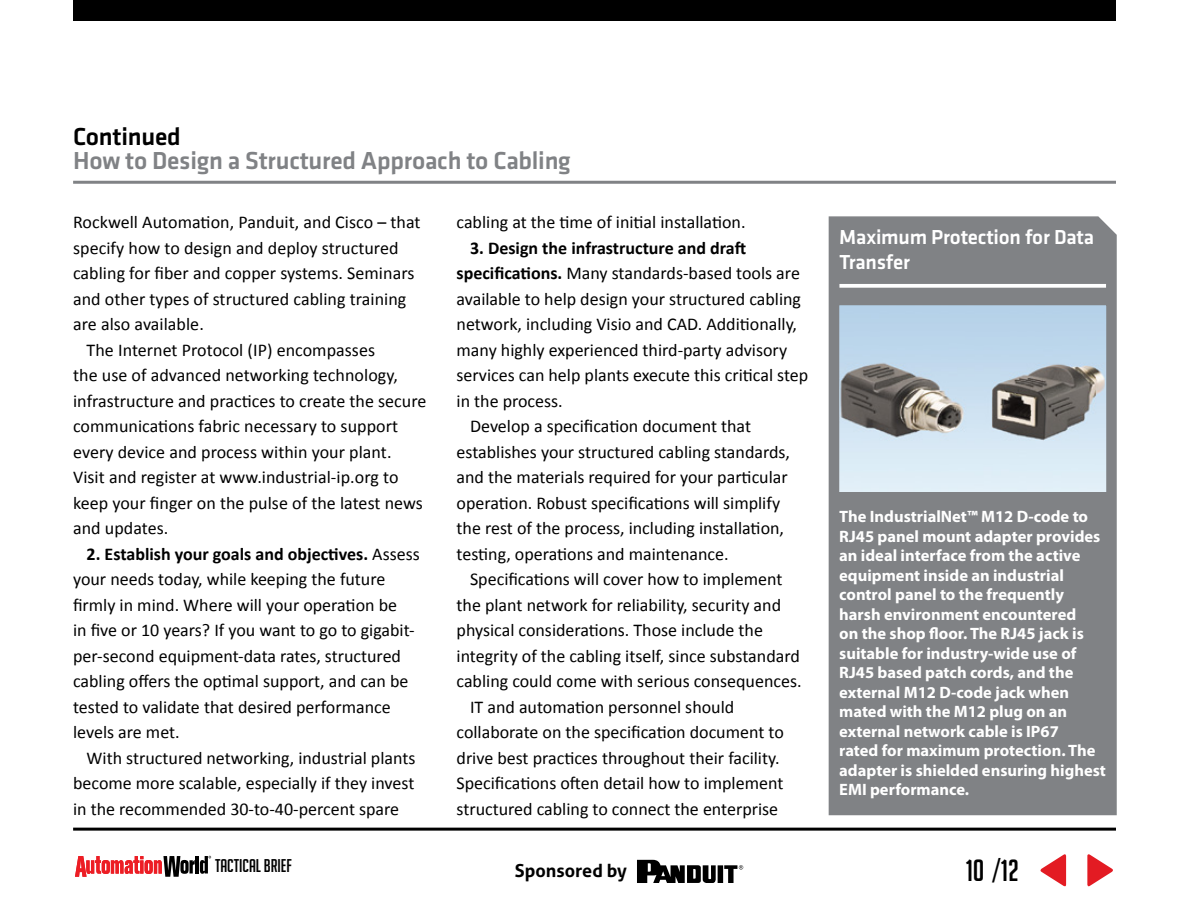
<style>
.page{position:relative;width:1188px;height:918px;background:#fff}
.page>*{position:absolute;margin:0;border:0;box-sizing:border-box;transform-origin:0 0}
.t1{font:30px "Big Noodle Titling";color:#000}
.t2{font:500 25.5px "Klavika";letter-spacing:-.01em;color:#808285}
.t3{font:500 25.5px "Klavika";letter-spacing:-.01em;color:#000}
.t4{font:500 21px/25.2px "Klavika";letter-spacing:-.01em;color:#fff}
.t5{font:18px/25.5px "Calibri";color:#000}
.t6{font:700 18px "Calibri";color:#000}
.t7{font:18px "Big Noodle Titling";color:#000}
.t8{font:700 18px "Aller";color:#000}
.t9{font:700 16.5px/19.5px "Myriad Pro";color:#fff}
.s1{font-weight:700}
</style>
<div class="page">
<svg style="left:75px;top:856px;width:136px;height:21px"></svg>
<svg style="left:1087px;top:854px;width:26px;height:33px"></svg>
<svg style="left:1040px;top:854px;width:26px;height:33px"></svg>
<div style="left:73px;top:0;width:1043px;height:21px;background:#000"></div>
<hr style="left:73px;top:828px;width:1043px;height:3px;background:#000">
<svg style="left:637px;top:860px;width:106px;height:23px"></svg>
<svg style="left:828px;top:216px;width:289px;height:600px"></svg>
<div style="left:838px;top:227px;width:269px;height:574px;background:#808285"></div>
<svg style="left:841px;top:284px;width:264px;height:4px"></svg>
<div style="left:838px;top:226px;width:270px;height:576px;border:2px solid #808285"></div>
<img style="left:841px;top:307px;width:264px;height:184px">
<div style="left:838px;top:304px;width:270px;height:190px;border:2px solid #808285"></div>
<hr style="left:73px;top:181px;width:1043px;height:3px;background:#808285">
<h2 class="t3" style="left:73px;top:122px;width:109px">Continued</h2>
<h2 class="t2" style="left:73px;top:146px;width:499px">How to Design a Structured Approach to Cabling</h2>
<p class="t5" style="left:73px;top:209px;width:349px">Rockwell Automation, Panduit, and Cisco – that</p>
<p class="t5" style="left:73px;top:235px;width:327px">specify how to design and deploy structured</p>
<p class="t5" style="left:73px;top:260px;width:343px">cabling for fiber and copper systems. Seminars</p>
<p class="t5" style="left:73px;top:286px;width:335px">and other types of structured cabling training</p>
<p class="t5" style="left:73px;top:311px;width:132px">are also available.</p>
<p class="t5" style="left:87px;top:337px;width:290px">The Internet Protocol (IP) encompasses</p>
<p class="t5" style="left:73px;top:362px;width:326px">the use of advanced networking technology,</p>
<p class="t5" style="left:73px;top:388px;width:355px">infrastructure and practices to create the secure</p>
<p class="t5" style="left:73px;top:413px;width:327px">communications fabric necessary to support</p>
<p class="t5" style="left:73px;top:439px;width:320px">every device and process within your plant.</p>
<p class="t5" style="left:73px;top:464px;width:327px">Visit and register at www.industrial-ip.org to</p>
<p class="t5" style="left:73px;top:490px;width:351px">keep your finger on the pulse of the latest news</p>
<p class="t5" style="left:73px;top:515px;width:97px">and updates.</p>
<p class="t5" style="left:73px;top:541px;width:348px;text-indent:14px"><span class="s1">2. Establish your goals and objectives.</span> Assess your needs today, while keeping the future firmly in mind. Where will your operation be<br>in five or 10 years? If you want to go to gigabit&shy;per-second equipment-data rates, structured cabling offers the optimal support, and can be tested to validate that desired performance levels are met.</p>
<p class="t5" style="left:73px;top:745px;width:344px;text-align:justify;text-indent:14px">With structured networking, industrial plants become more scalable, especially if they invest in the recommended 30-to-40-percent spare</p>
<p class="t5" style="left:457px;top:209px;width:290px">cabling at the time of initial installation.</p>
<p class="t6" style="left:470px;top:236px;width:278px">3. Design the infrastructure and draft</p>
<p class="t5" style="left:457px;top:260px;width:345px"><span class="s1">specifications.</span> Many standards-based tools are</p>
<p class="t5" style="left:457px;top:286px;width:346px">available to help design your structured cabling</p>
<p class="t5" style="left:457px;top:312px;width:342px">network, including Visio and CAD. Additionally,</p>
<p class="t5" style="left:457px;top:337px;width:332px">many highly experienced third-party advisory</p>
<p class="t5" style="left:457px;top:363px;width:353px">services can help plants execute this critical step</p>
<p class="t5" style="left:457px;top:388px;width:108px">in the process.</p>
<p class="t5" style="left:470px;top:414px;width:283px">Develop a specification document that</p>
<p class="t5" style="left:457px;top:439px;width:335px">establishes your structured cabling standards,</p>
<p class="t5" style="left:457px;top:465px;width:333px">and the materials required for your particular</p>
<p class="t5" style="left:457px;top:490px;width:325px">operation. Robust specifications will simplify</p>
<p class="t5" style="left:457px;top:516px;width:329px">the rest of the process, including installation,</p>
<p class="t5" style="left:457px;top:541px;width:274px">testing, operations and maintenance.</p>
<p class="t5" style="left:470px;top:567px;width:314px">Specifications will cover how to implement</p>
<p class="t5" style="left:457px;top:592px;width:326px">the plant network for reliability, security and</p>
<p class="t5" style="left:457px;top:618px;width:308px">physical considerations. Those include the</p>
<p class="t5" style="left:457px;top:643px;width:345px">integrity of the cabling itself, since substandard</p>
<p class="t5" style="left:457px;top:669px;width:347px">cabling could come with serious consequences.</p>
<p class="t5" style="left:470px;top:694px;width:266px">IT and automation personnel should</p>
<p class="t5" style="left:457px;top:720px;width:329px">collaborate on the specification document to</p>
<p class="t5" style="left:457px;top:745px;width:325px">drive best practices throughout their facility.</p>
<p class="t5" style="left:457px;top:771px;width:328px">Specifications often detail how to implement</p>
<p class="t5" style="left:457px;top:796px;width:323px">structured cabling to connect the enterprise</p>
<p class="t4" style="left:839px;top:225px;width:256px">Maximum Protection for Data<br>Transfer</p>
<p class="t9" style="left:839px;top:507px;width:268px">The IndustrialNet™ M12 D-code to<br>RJ45 panel mount adapter provides an ideal interface from the active equipment inside an industrial control panel to the frequently harsh environment encountered<br>on the shop floor. The RJ45 jack is suitable for industry-wide use of<br>RJ45 based patch cords, and the external M12 D-code jack when mated with the M12 plug on an external network cable is IP67<br>rated for maximum protection. The adapter is shielded ensuring highest<br>EMI performance.</p>
<p class="t7" style="left:215px;top:856px;width:78px">TACTICAL BRIEF</p>
<p class="t8" style="left:515px;top:859px;width:114px">Sponsored by</p>
<h1 class="t1" style="left:966px;top:854px;width:55px">10 /12</h1>
</div>
